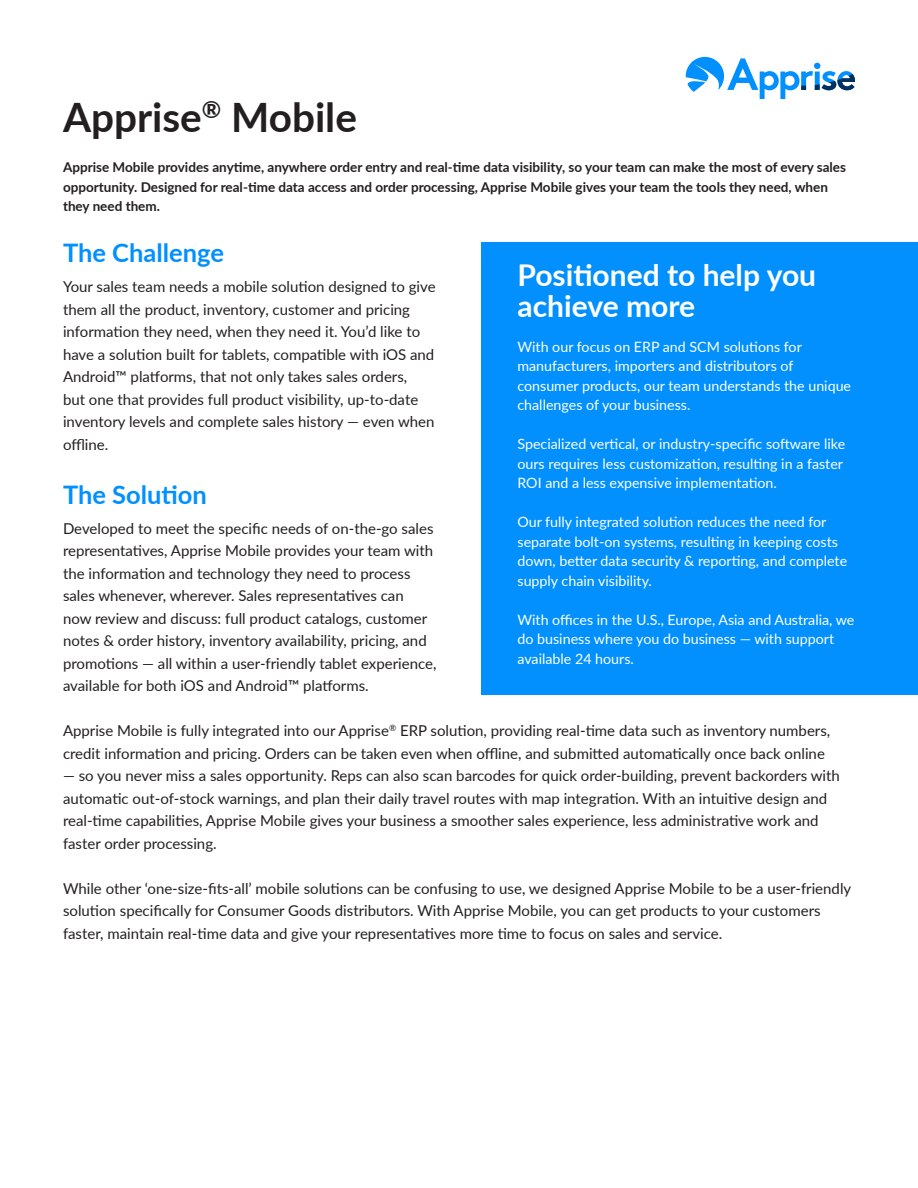
<style>
.page{position:relative;width:918px;height:1188px;background:#fff}
.page>*{position:absolute;margin:0;border:0;box-sizing:border-box;transform-origin:0 0}
.t1{font:700 40.5px "Lato";color:#231f20}
.t2{font:700 30px/31.5px "Lato";color:#fff}
.t3{font:700 25.5px "Lato";color:#0190fe}
.t4{font:15px/22.5px "Lato";color:#231f20}
.t5{font:14.25px/19.5px "Lato";color:#fff}
.t6{font:700 13.5px/19.5px "Lato";color:#231f20}
</style>
<div class="page">
<div style="left:482px;top:242px;width:436px;height:453px;background:#0190fe"></div>
<svg style="left:686px;top:57px;width:169px;height:42px"></svg>
<p class="t1" style="left:63px;top:87px;width:296px">Apprise<sup>®</sup> Mobile</p>
<p class="t6" style="left:63px;top:157px;width:785px">Apprise Mobile provides anytime, anywhere order entry and real-time data visibility, so your team can make the most of every sales opportunity. Designed for real-time data access and order processing, Apprise Mobile gives your team the tools they need, when they need them.</p>
<p class="t3" style="left:63px;top:234px;width:162px">The Challenge</p>
<p class="t4" style="left:63px;top:275px;width:374px">Your sales team needs a mobile solution designed to give them all the product, inventory, customer and pricing information they need, when they need it. You’d like to have a solution built for tablets, compatible with iOS and Android™ platforms, that not only takes sales orders,<br>but one that provides full product visibility, up-to-date inventory levels and complete sales history — even when offline.</p>
<p class="t3" style="left:63px;top:476px;width:145px">The Solution</p>
<p class="t4" style="left:63px;top:517px;width:375px">Developed to meet the specific needs of on-the-go sales representatives, Apprise Mobile provides your team with the information and technology they need to process sales whenever, wherever. Sales representatives can<br>now review and discuss: full product catalogs, customer notes &amp; order history, inventory availability, pricing, and promotions — all within a user-friendly tablet experience, available for both iOS and Android™ platforms.</p>
<p class="t4" style="left:63px;top:719px;width:769px">Apprise Mobile is fully integrated into our Apprise<sup>®</sup> ERP solution, providing real-time data such as inventory numbers, credit information and pricing. Orders can be taken even when offline, and submitted automatically once back online</p>
<p class="t4" style="left:63px;top:764px;width:778px">— so you never miss a sales opportunity. Reps can also scan barcodes for quick order-building, prevent backorders with automatic out-of-stock warnings, and plan their daily travel routes with map integration. With an intuitive design and real-time capabilities, Apprise Mobile gives your business a smoother sales experience, less administrative work and faster order processing.</p>
<p class="t4" style="left:63px;top:877px;width:790px">While other ‘one-size-fits-all’ mobile solutions can be confusing to use, we designed Apprise Mobile to be a user-friendly solution specifically for Consumer Goods distributors. With Apprise Mobile, you can get products to your customers faster, maintain real-time data and give your representatives more time to focus on sales and service.</p>
<p class="t2" style="left:518px;top:258px;width:300px">Positioned to help you achieve more</p>
<p class="t5" style="left:518px;top:336px;width:335px">With our focus on ERP and SCM solutions for manufacturers, importers and distributors of consumer products, our team understands the unique challenges of your business.</p>
<p class="t5" style="left:518px;top:434px;width:329px">Specialized vertical, or industry-specific software like ours requires less customization, resulting in a faster<br>ROI and a less expensive implementation.</p>
<p class="t5" style="left:518px;top:512px;width:331px">Our fully integrated solution reduces the need for separate bolt-on systems, resulting in keeping costs down, better data security &amp; reporting, and complete supply chain visibility.</p>
<p class="t5" style="left:518px;top:609px;width:338px">With offices in the U.S., Europe, Asia and Australia, we do business where you do business — with support available 24 hours.</p>
</div>
